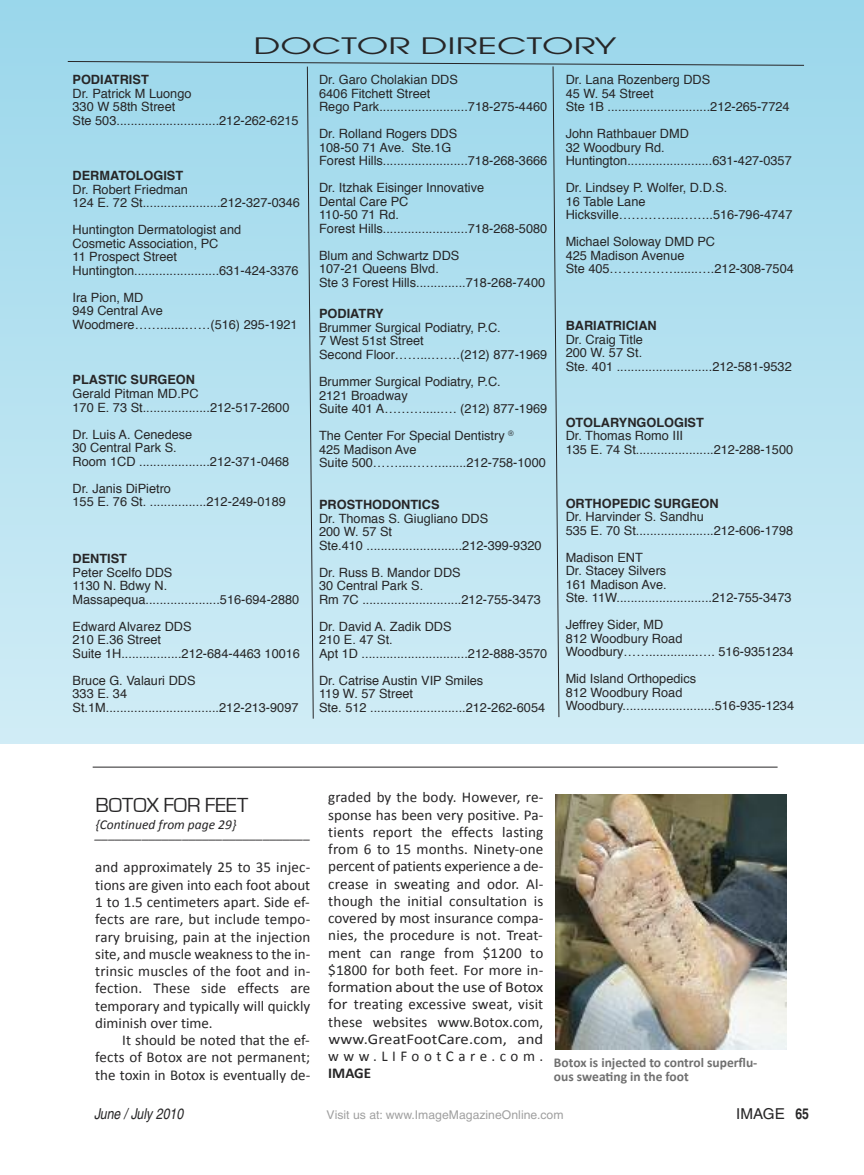
<style>
.page{position:relative;width:864px;height:1175px;background:#fff}
.page>*{position:absolute;margin:0;border:0;box-sizing:border-box;transform-origin:0 0}
.t1{font:22.5px "Avant Garde";color:#272627;scale:1.61 1}
.t2{font:21px "Eurostile";color:#272627}
.t3{font:15px/17.2px "Calibri";color:#272627;text-align:justify}
.t4{font:italic condensed 15px "Helvetica";color:#272627}
.t5{font:condensed 15px "Helvetica";color:#272627;scale:1.24 1}
.t6{font:700 15px "Calibri";color:#272627}
.t7{font:700 13.5px/13.5px "Calibri";color:#707070}
.t8{font:italic 13.5px "Calibri";color:#272627}
.t9{font:12.75px/13.5px "Helvetica";color:#272627}
.t10{font:700 12.75px "Helvetica";color:#272627}
.t11{font:condensed 12px "Helvetica";color:#a0a0a0;scale:1.24 1}
.s1{font-weight:700}
</style>
<div class="page">
<div style="left:0;top:0;width:864px;height:743px;background:linear-gradient(to bottom,#9ad7eb,#d1ecf6)"></div>
<svg style="left:68px;top:61px;width:736px;height:658px;background:#b6e1ef"></svg>
<img style="left:556px;top:794px;width:231px;height:255px">
<hr style="left:93px;top:767px;width:685px;height:1px;background:#272627">
<h1 class="t1" style="left:253px;top:37px;width:227px">DOCTOR DIRECTORY</h1>
<p class="t10" style="left:73px;top:75px;width:78px">PODIATRIST</p>
<p class="t9" style="left:73px;top:88px;width:228px">Dr. Patrick M Luongo<br>330 W 58th Street<br>Ste 503.............................212-262-6215</p>
<p class="t10" style="left:73px;top:171px;width:112px">DERMATOLOGIST</p>
<p class="t9" style="left:73px;top:184px;width:229px">Dr. Robert Friedman<br>124 E. 72 St......................212-327-0346</p>
<p class="t9" style="left:73px;top:224px;width:228px">Huntington Dermatologist and<br>Cosmetic Association, PC<br>11 Prospect Street<br>Huntington........................631-424-3376</p>
<p class="t9" style="left:73px;top:292px;width:227px">Ira Pion, MD<br>949 Central Ave<br>Woodmere…….......……(516) 295-1921</p>
<p class="t10" style="left:73px;top:375px;width:124px">PLASTIC SURGEON</p>
<p class="t9" style="left:73px;top:388px;width:218px">Gerald Pitman MD.PC<br>170 E. 73 St...................212-517-2600</p>
<p class="t9" style="left:73px;top:428px;width:218px">Dr. Luis A. Cenedese<br>30 Central Park S.<br>Room 1CD ....................212-371-0468</p>
<p class="t9" style="left:73px;top:482px;width:215px">Dr. Janis DiPietro<br>155 E. 76 St. ................212-249-0189</p>
<p class="t10" style="left:73px;top:553px;width:56px">DENTIST</p>
<p class="t9" style="left:73px;top:566px;width:228px">Peter Scelfo DDS<br>1130 N. Bdwy N.<br>Massapequa.....................516-694-2880</p>
<p class="t9" style="left:73px;top:620px;width:229px">Edward Alvarez DDS<br>210 E.36 Street<br>Suite 1H.................212-684-4463 10016</p>
<p class="t9" style="left:73px;top:674px;width:228px">Bruce G. Valauri DDS<br>333 E. 34<br>St.1M................................212-213-9097</p>
<p class="t9" style="left:319px;top:74px;width:230px">Dr. Garo Cholakian DDS<br>6406 Fitchett Street<br>Rego Park.........................718-275-4460</p>
<p class="t9" style="left:319px;top:128px;width:230px">Dr. Rolland Rogers DDS<br>108-50 71 Ave. Ste.1G<br>Forest Hills........................718-268-3666</p>
<p class="t9" style="left:319px;top:182px;width:230px">Dr. Itzhak Eisinger Innovative<br>Dental Care PC<br>110-50 71 Rd.<br>Forest Hills........................718-268-5080</p>
<p class="t9" style="left:319px;top:250px;width:228px">Blum and Schwartz DDS<br>107-21 Queens Blvd.<br>Ste 3 Forest Hills..............718-268-7400</p>
<p class="t10" style="left:319px;top:309px;width:66px">PODIATRY</p>
<p class="t9" style="left:319px;top:322px;width:230px">Brummer Surgical Podiatry, P.C.<br>7 West 51st Street<br>Second Floor……...…….(212) 877-1969</p>
<p class="t9" style="left:319px;top:376px;width:230px">Brummer Surgical Podiatry, P.C.<br>2121 Broadway<br>Suite 401 A……….....…. (212) 877-1969</p>
<p class="t9" style="left:319px;top:430px;width:228px">The Center For Special Dentistry <sup>®<br></sup>425 Madison Ave<br>Suite 500……....……........212-758-1000</p>
<p class="t10" style="left:319px;top:499px;width:122px">PROSTHODONTICS</p>
<p class="t9" style="left:319px;top:512px;width:224px">Dr. Thomas S. Giugliano DDS<br>200 W. 57 St<br>Ste.410 ...........................212-399-9320</p>
<p class="t9" style="left:319px;top:566px;width:223px">Dr. Russ B. Mandor DDS<br>30 Central Park S.<br>Rm 7C ............................212-755-3473</p>
<p class="t9" style="left:319px;top:620px;width:230px">Dr. David A. Zadik DDS<br>210 E. 47 St.<br>Apt 1D ..............................212-888-3570</p>
<p class="t9" style="left:319px;top:674px;width:228px">Dr. Catrise Austin VIP Smiles<br>119 W. 57 Street<br>Ste. 512 ...........................212-262-6054</p>
<p class="t9" style="left:566px;top:74px;width:225px">Dr. Lana Rozenberg DDS<br>45 W. 54 Street<br>Ste 1B .............................212-265-7724</p>
<p class="t9" style="left:566px;top:128px;width:228px">John Rathbauer DMD<br>32 Woodbury Rd.<br>Huntington........................631-427-0357</p>
<p class="t9" style="left:566px;top:182px;width:228px">Dr. Lindsey P. Wolfer, D.D.S.<br>16 Table Lane<br>Hicksville…………...……..516-796-4747</p>
<p class="t9" style="left:566px;top:236px;width:230px">Michael Soloway DMD PC<br>425 Madison Avenue<br>Ste 405…………….......….212-308-7504</p>
<p class="t10" style="left:566px;top:321px;width:93px">BARIATRICIAN</p>
<p class="t9" style="left:566px;top:334px;width:228px">Dr. Craig Title<br>200 W. 57 St.<br>Ste. 401 ...........................212-581-9532</p>
<p class="t10" style="left:566px;top:417px;width:140px">OTOLARYNGOLOGIST</p>
<p class="t9" style="left:566px;top:430px;width:229px">Dr. Thomas Romo III<br>135 E. 74 St......................212-288-1500</p>
<p class="t10" style="left:566px;top:498px;width:155px">ORTHOPEDIC SURGEON</p>
<p class="t9" style="left:566px;top:511px;width:229px">Dr. Harvinder S. Sandhu<br>535 E. 70 St......................212-606-1798</p>
<p class="t9" style="left:566px;top:551px;width:227px">Madison ENT<br>Dr. Stacey Silvers<br>161 Madison Ave.<br>Ste. 11W...........................212-755-3473</p>
<p class="t9" style="left:566px;top:619px;width:229px">Jeffrey Sider, MD<br>812 Woodbury Road<br>Woodbury……..............…. 516-9351234</p>
<p class="t9" style="left:566px;top:673px;width:230px">Mid Island Orthopedics<br>812 Woodbury Road<br>Woodbury..........................516-935-1234</p>
<h2 class="t2" style="left:96px;top:795px;width:154px">BOTOX FOR FEET</h2>
<p class="t8" style="left:96px;top:815px;width:142px">{Continued from page 29}</p>
<p class="t8" style="left:96px;top:824px;width:217px">________________________________</p>
<p class="t3" style="left:95px;top:858px;width:217px">and approximately 25 to 35 injec&shy;tions are given into each foot about 1 to 1.5 centimeters apart. Side ef&shy;fects are rare, but include tempo&shy;rary bruising, pain at the injection site, and muscle weakness to the in&shy;trinsic muscles of the foot and in&shy;fection. These side effects are temporary and typically will quickly diminish over time.</p>
<p class="t3" style="left:95px;top:1031px;width:217px;text-indent:27px">It should be noted that the ef&shy;fects of Botox are not permanent; the toxin in Botox is eventually de-</p>
<p class="t3" style="left:328px;top:788px;width:217px">graded by the body. However, re&shy;sponse has been very positive. Pa&shy;tients report the effects lasting from 6 to 15 months. Ninety-one percent of patients experience a de&shy;crease in sweating and odor. Al&shy;though the initial consultation is covered by most insurance compa&shy;nies, the procedure is not. Treat&shy;ment can range from $1200 to $1800 for both feet. For more in&shy;formation about the use of Botox for treating excessive sweat, visit these websites www.Botox.com, www.GreatFootCare.com, and www.LIFootCare.com.</p>
<p class="t6" style="left:328px;top:1064px;width:44px">IMAGE</p>
<p class="t7" style="left:554px;top:1055px;width:205px">Botox is injected to control superflu&shy;ous sweating in the foot</p>
<p class="t4" style="left:94px;top:1108px;width:91px">June / July 2010</p>
<p class="t11" style="left:327px;top:1110px;width:193px">Visit us at: www.ImageMagazineOnline.com</p>
<p class="t5" style="left:736px;top:1108px;width:60px">IMAGE <span class="s1">65</span></p>
</div>
